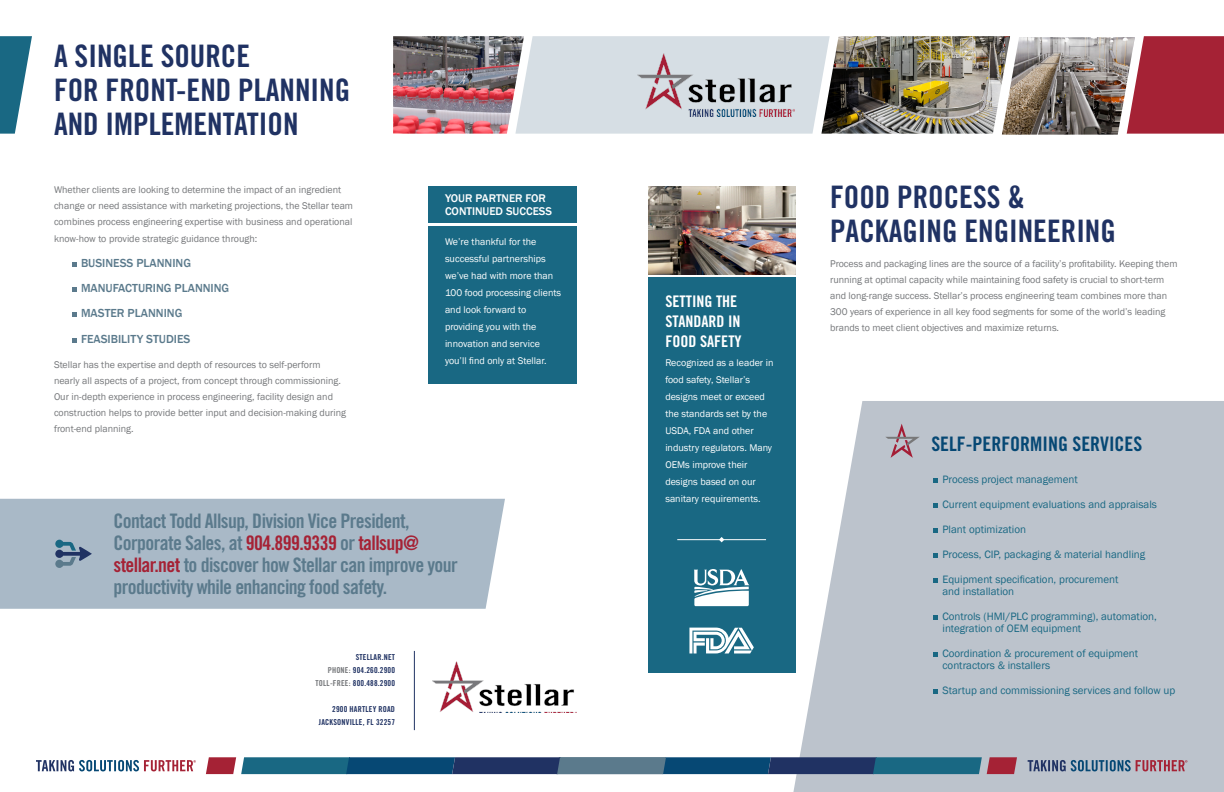
<style>
.page{position:relative;width:1224px;height:792px;background:#fff}
.page>*{position:absolute;margin:0;border:0;box-sizing:border-box;transform-origin:0 0}
.t1{font:31px/34px "Trade Gothic LT Std Bd Cn 20";color:#203263}
.t2{font:20px/22px "Trade Gothic LT Std Bd Cn 20";letter-spacing:-.03em;color:#5b7a8c}
.t3{font:20px "Trade Gothic LT Std Bd Cn 20";color:#064874}
.t4{font:16px/20px "Trade Gothic LT Std Bd Cn 20";color:#fff}
.t5{font:500 12px "Franklin Gothic";color:#5b7a8c}
.Sidebar_Lists{font:500 11.5px/13.6px "Franklin Gothic";color:#fff}
.Sidebar_Lists-2{font:11px/12px "Franklin Gothic";color:#196883}
.t6{font:10px/16px "Franklin Gothic";color:#75777a}
.t7{font:10px/17px "Franklin Gothic";color:#fff}
.t8{font:8.2px "Trade Gothic LT Std Bd Cn 20";letter-spacing:.025em;color:#203263}
.s1{color:#a52235}
.s2{color:#75777a}
</style>
<div class="page">
<img style="left:393px;top:36px;width:122px;height:98px">
<svg style="left:515px;top:36px;width:306px;height:98px;background:#d6dde3"></svg>
<svg style="left:0;top:36px;width:32px;height:98px"></svg>
<svg style="left:793px;top:401px;width:431px;height:391px;background:#c1c7cf"></svg>
<img style="left:821px;top:36px;width:189px;height:98px">
<img style="left:1002px;top:37px;width:125px;height:98px">
<svg style="left:1127px;top:36px;width:97px;height:98px;background:#ab3445"></svg>
<svg style="left:1028px;top:760px;width:159px;height:11px;background:#828096"></svg>
<svg style="left:36px;top:760px;width:160px;height:11px"></svg>
<svg style="left:206px;top:757px;width:811px;height:17px;background:#2f5476"></svg>
<hr style="left:414px;top:651px;width:1px;height:79px;background:#203263">
<img style="left:433px;top:661px;width:144px;height:52px">
<div style="left:0;top:499px;width:505px;height:110px;background:#a9b9c7"></div>
<svg style="left:55px;top:540px;width:37px;height:28px"></svg>
<svg style="left:933px;top:478px;width:5px;height:4px"></svg>
<svg style="left:933px;top:503px;width:5px;height:4px"></svg>
<svg style="left:933px;top:528px;width:5px;height:4px"></svg>
<svg style="left:933px;top:553px;width:5px;height:4px"></svg>
<svg style="left:933px;top:578px;width:5px;height:4px"></svg>
<svg style="left:933px;top:615px;width:5px;height:4px"></svg>
<svg style="left:933px;top:652px;width:5px;height:4px"></svg>
<svg style="left:933px;top:689px;width:5px;height:4px"></svg>
<svg style="left:72px;top:262px;width:4px;height:4px"></svg>
<svg style="left:72px;top:287px;width:4px;height:4px"></svg>
<svg style="left:72px;top:312px;width:4px;height:4px"></svg>
<svg style="left:72px;top:338px;width:4px;height:4px"></svg>
<img style="left:637px;top:53px;width:157px;height:63px">
<svg style="left:885px;top:424px;width:35px;height:34px"></svg>
<img style="left:648px;top:186px;width:147px;height:88px">
<div style="left:648px;top:278px;width:147px;height:395px;background:#196883"></div>
<hr style="left:677px;top:539px;width:89px;height:1px;background:#fff">
<svg style="left:719px;top:537px;width:5px;height:5px"></svg>
<svg style="left:694px;top:569px;width:56px;height:37px"></svg>
<svg style="left:689px;top:628px;width:65px;height:26px"></svg>
<div style="left:429px;top:226px;width:148px;height:157px;background:#196883"></div>
<div style="left:429px;top:186px;width:148px;height:37px;background:#196883"></div>
<p class="t1" style="left:54px;top:39px;width:298px">A SINGLE SOURCE<br>FOR FRONT-END PLANNING<br>AND IMPLEMENTATION</p>
<p class="t6" style="left:54px;top:182px;width:301px">Whether clients are looking to determine the impact of an ingredient change or need assistance with marketing projections, the Stellar team combines process engineering expertise with business and operational</p>
<p class="t6" style="left:54px;top:231px;width:205px">know-how to provide strategic guidance through:</p>
<p class="t5" style="left:81px;top:256px;width:112px">BUSINESS PLANNING</p>
<p class="t5" style="left:81px;top:281px;width:150px">MANUFACTURING PLANNING</p>
<p class="t5" style="left:81px;top:306px;width:103px">MASTER PLANNING</p>
<p class="t5" style="left:81px;top:332px;width:111px">FEASIBILITY STUDIES</p>
<p class="t6" style="left:54px;top:357px;width:294px">Stellar has the expertise and depth of resources to self-perform nearly all aspects of a project, from concept through commissioning.<br>Our in-depth experience in process engineering, facility design and construction helps to provide better input and decision-making during front-end planning.</p>
<p class="Sidebar_Lists" style="left:445px;top:191px;width:109px">YOUR PARTNER FOR<br>CONTINUED SUCCESS</p>
<p class="t7" style="left:445px;top:233px;width:118px">We’re thankful for the successful partnerships we’ve had with more than<br>100 food processing clients and look forward to providing you with the innovation and service you’ll find only at Stellar.</p>
<p class="t2" style="left:114px;top:509px;width:346px">Contact Todd Allsup, Division Vice President, Corporate Sales, at <span class="s1">904.899.9339</span> or <span class="s1">tallsup@ stellar.net</span> to discover how Stellar can improve your productivity while enhancing food safety.</p>
<p class="t8" style="left:356px;top:652px;width:41px">STELLAR.NET</p>
<p class="t8" style="left:328px;top:665px;width:69px"><span class="s2">PHONE:</span> 904.260.2900</p>
<p class="t8" style="left:316px;top:678px;width:81px"><span class="s2">TOLL-FREE:</span> 800.488.2900</p>
<p class="t8" style="left:332px;top:704px;width:64px">2900 HARTLEY ROAD</p>
<p class="t8" style="left:319px;top:717px;width:78px">JACKSONVILLE, FL 32257</p>
<p class="t4" style="left:665px;top:291px;width:78px">SETTING THE<br>STANDARD IN<br>FOOD SAFETY</p>
<p class="t7" style="left:665px;top:355px;width:110px">Recognized as a leader in food safety, Stellar’s designs meet or exceed the standards set by the<br>USDA, FDA and other industry regulators. Many<br>OEMs improve their designs based on our sanitary requirements.</p>
<p class="t1" style="left:830px;top:180px;width:287px">FOOD PROCESS &amp;<br>PACKAGING ENGINEERING</p>
<p class="t6" style="left:830px;top:256px;width:349px">Process and packaging lines are the source of a facility’s profitability. Keeping them running at optimal capacity while maintaining food safety is crucial to short-term and long-range success. Stellar’s process engineering team combines more than 300 years of experience in all key food segments for some of the world’s leading brands to meet client objectives and maximize returns.</p>
<p class="t3" style="left:931px;top:431px;width:213px">SELF-PERFORMING SERVICES</p>
<p class="Sidebar_Lists-2" style="left:942px;top:474px;width:137px">Process project management</p>
<p class="Sidebar_Lists-2" style="left:942px;top:499px;width:216px">Current equipment evaluations and appraisals</p>
<p class="Sidebar_Lists-2" style="left:942px;top:524px;width:85px">Plant optimization</p>
<p class="Sidebar_Lists-2" style="left:942px;top:549px;width:204px">Process, CIP, packaging &amp; material handling</p>
<p class="Sidebar_Lists-2" style="left:942px;top:574px;width:178px">Equipment specification, procurement and installation</p>
<p class="Sidebar_Lists-2" style="left:942px;top:611px;width:216px">Controls (HMI/PLC programming), automation, integration of OEM equipment</p>
<p class="Sidebar_Lists-2" style="left:942px;top:648px;width:197px">Coordination &amp; procurement of equipment contractors &amp; installers</p>
<p class="Sidebar_Lists-2" style="left:942px;top:685px;width:234px">Startup and commissioning services and follow up</p>
</div>
